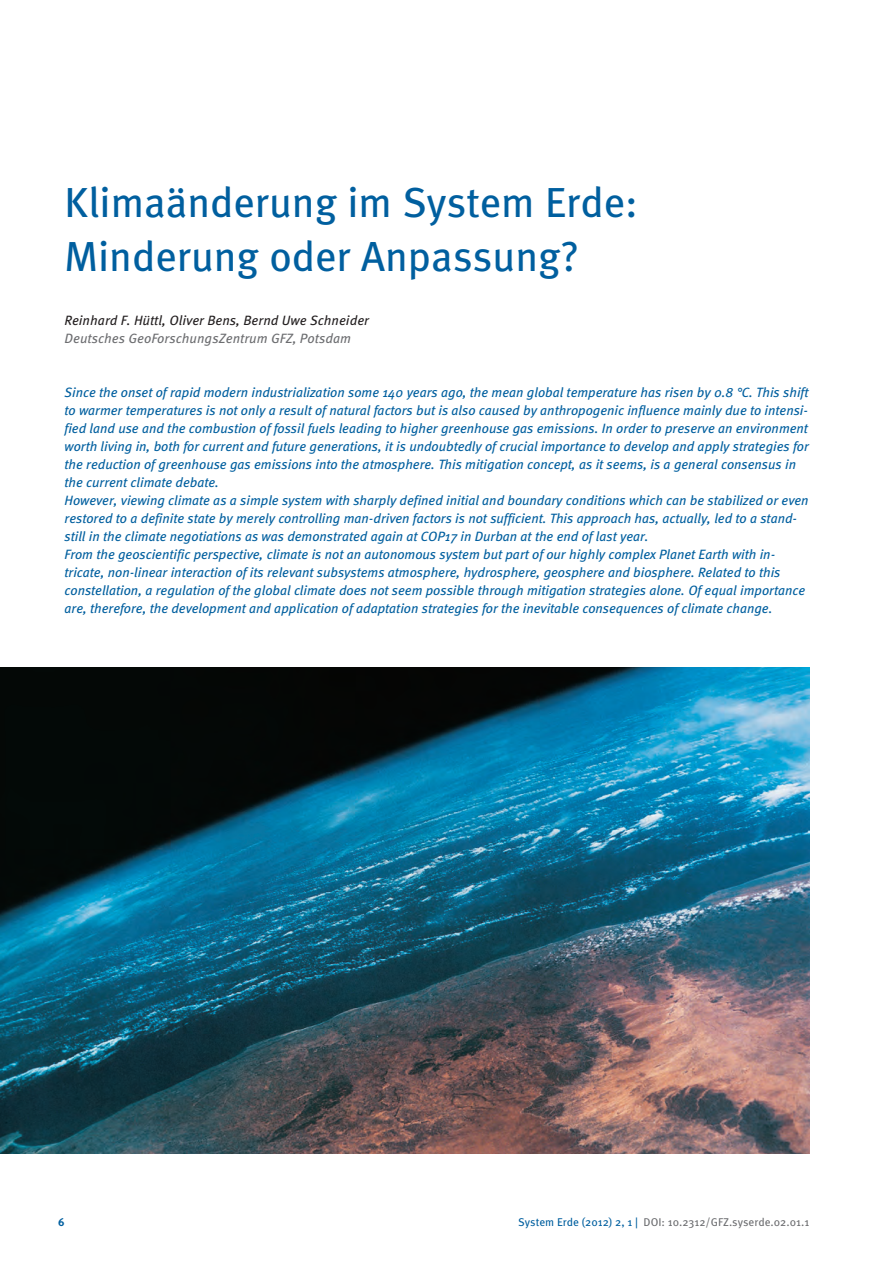
<style>
.page{position:relative;width:894px;height:1264px;background:#fff}
.page>*{position:absolute;margin:0;border:0;box-sizing:border-box;transform-origin:0 0}
.t1{font:42px/54px "Meta";color:#005f9f}
.t2{font:italic 13.5px/18px "Meta";color:#005f9f}
.t3{font:italic 13.5px "Meta Pro";color:#231f20}
.t4{font:italic 13.5px "Meta Pro";color:#6c6d70}
.t5{font:11.25px "Meta Pro";color:#6c6d70}
.t6{font:700 11.25px "Meta Pro";color:#005f9f}
.s1{color:#005f9f}
</style>
<div class="page">
<img style="left:0;top:667px;width:809px;height:486px">
<h1 class="t1" style="left:65px;top:174px;width:574px">Klimaänderung im System Erde:<br>Minderung oder Anpassung?</h1>
<p class="t3" style="left:65px;top:312px;width:306px">Reinhard F. Hüttl, Oliver Bens, Bernd Uwe Schneider</p>
<p class="t4" style="left:65px;top:330px;width:288px">Deutsches GeoForschungsZentrum GFZ, Potsdam</p>
<p class="t2" style="left:65px;top:383px;width:745px">Since the onset of rapid modern industrialization some 140 years ago, the mean global temperature has risen by 0.8 °C. This shift to warmer temperatures is not only a result of natural factors but is also caused by anthropogenic influence mainly due to intensi&shy;fied land use and the combustion of fossil fuels leading to higher greenhouse gas emissions. In order to preserve an environment worth living in, both for current and future generations, it is undoubtedly of crucial importance to develop and apply strategies for the reduction of greenhouse gas emissions into the atmosphere. This mitigation concept, as it seems, is a general consensus in the current climate debate.<br>However, viewing climate as a simple system with sharply defined initial and boundary conditions which can be stabilized or even restored to a definite state by merely controlling man-driven factors is not sufficient. This approach has, actually, led to a stand&shy;still in the climate negotiations as was demonstrated again at COP17 in Durban at the end of last year.<br>From the geoscientific perspective, climate is not an autonomous system but part of our highly complex Planet Earth with in&shy;tricate, non-linear interaction of its relevant subsystems atmosphere, hydrosphere, geosphere and biosphere. Related to this constellation, a regulation of the global climate does not seem possible through mitigation strategies alone. Of equal importance are, therefore, the development and application of adaptation strategies for the inevitable consequences of climate change.</p>
<p class="t6" style="left:58px;top:1214px;width:8px">6</p>
<p class="t5" style="left:518px;top:1214px;width:292px"><span class="s1">System Erde (2012) 2, 1 |</span> DOI: 10.2312/GFZ.syserde.02.01.1</p>
</div>
